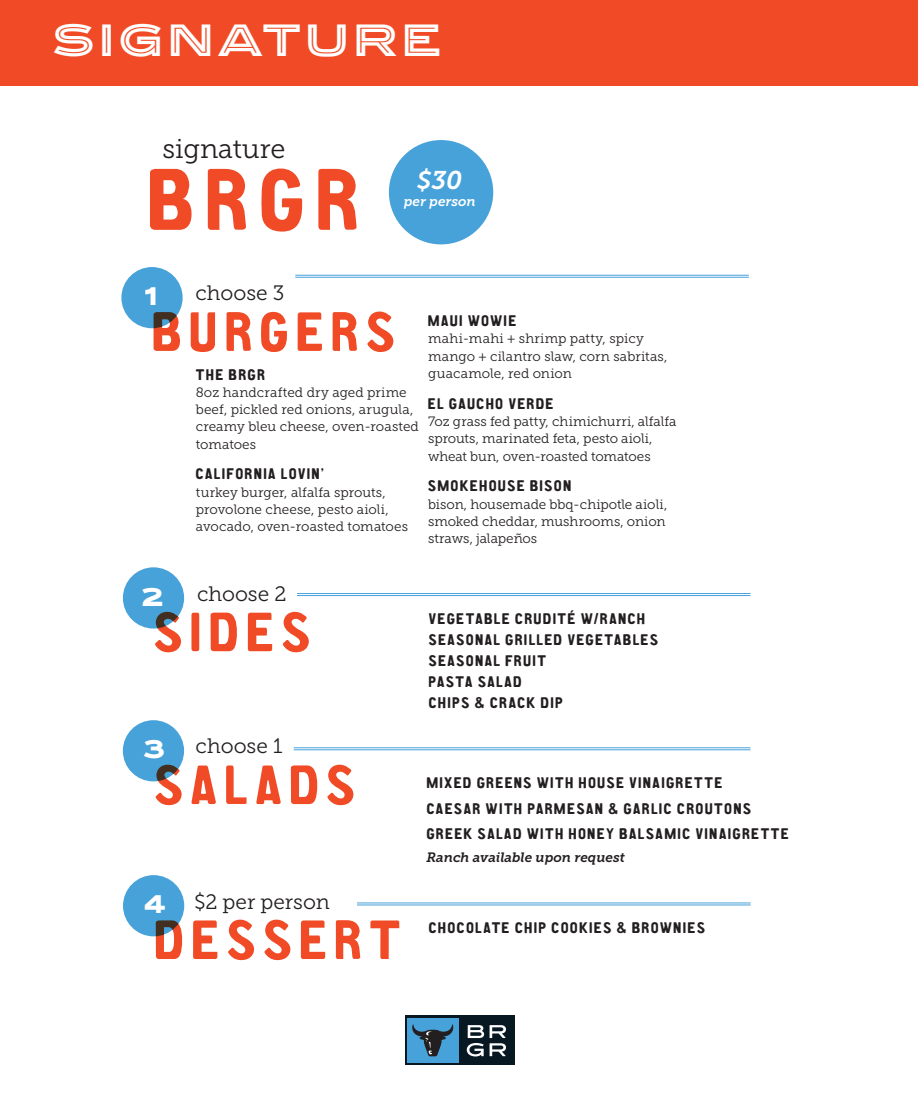
<style>
.page{position:relative;width:918px;height:1107px;background:#fff}
.page>*{position:absolute;margin:0;border:0;box-sizing:border-box;transform-origin:0 0}
.t1{font:87px "CA Aires Pro";color:#f04b26}
.t2{font:55.5px "CA Aires Pro";letter-spacing:.115em;color:#f04b26}
.t3{font:45px "Ronsard Crystal";letter-spacing:.16em;color:#fff}
.t4{font:27.15px "Museo Slab 300";color:#231f20}
.t5{font:italic 25.5px "Museo Slab 700";color:#fff}
.t6{font:800 25.35px "Ronsard Crystal";color:#fff}
.t7{font:20.85px "Museo Slab 300";color:#231f20}
.t8{font:15.45px/21px "CA Aires Pro";letter-spacing:.08em;color:#231f20}
.t9{font:13.5px/17.2px "Museo Slab 300";color:#231f20}
.t10{font:italic 13.5px "Museo Slab 700";color:#231f20}
.t11{font:italic 13.5px "Museo Slab 700";color:#fff}
.s1{font-family:"Ronsard Crystal";font-weight:800;font-size:25.35px;color:#fff}
</style>
<div class="page">
<div style="left:0;top:0;width:918px;height:86px;background:#f04b26"></div>
<div style="left:389px;top:140px;width:104px;height:104px;background:#47a2da;border-radius:50%"></div>
<hr style="left:295px;top:275px;width:454px;height:1px;background:#47a2da">
<hr style="left:295px;top:277px;width:454px;height:1px;background:#47a2da">
<div style="left:121px;top:267px;width:62px;height:61px;background:#47a2da;border-radius:50%"></div>
<hr style="left:297px;top:593px;width:453px;height:1px;background:#47a2da">
<hr style="left:297px;top:595px;width:453px;height:1px;background:#47a2da">
<div style="left:123px;top:567px;width:61px;height:61px;background:#47a2da;border-radius:50%"></div>
<hr style="left:294px;top:747px;width:456px;height:1px;background:#47a2da">
<hr style="left:294px;top:749px;width:456px;height:1px;background:#47a2da">
<div style="left:123px;top:720px;width:61px;height:61px;background:#47a2da;border-radius:50%"></div>
<hr style="left:357px;top:902px;width:393px;height:1px;background:#47a2da">
<hr style="left:357px;top:904px;width:393px;height:1px;background:#47a2da">
<div style="left:123px;top:875px;width:61px;height:61px;background:#47a2da;border-radius:50%"></div>
<div style="left:405px;top:1016px;width:110px;height:49px;background:#071822"></div>
<div style="left:407px;top:1018px;width:51px;height:44px;background:#47a2da"></div>
<svg style="left:412px;top:1024px;width:41px;height:33px"></svg>
<svg style="left:467px;top:1025px;width:39px;height:31px"></svg>
<h3 class="t3" style="left:54px;top:12px;width:387px">SIGNATURE</h3>
<h3 class="t4" style="left:162px;top:133px;width:124px">signature</h3>
<h1 class="t1" style="left:148px;top:151px;width:215px">BRGR</h1>
<h3 class="t5" style="left:417px;top:166px;width:47px">$30</h3>
<p class="t11" style="left:404px;top:193px;width:74px">per person</p>
<h3 class="t7" style="left:195px;top:282px;width:91px">choose 3</h3>
<h2 class="t2" style="left:152px;top:300px;width:245px">BURGERS</h2>
<h3 class="t6" style="left:145px;top:281px;width:12px">1</h3>
<p class="t8" style="left:196px;top:364px;width:71px">THE BRGR</p>
<p class="t9" style="left:196px;top:383px;width:225px">8oz handcrafted dry aged prime beef, pickled red onions, arugula, creamy bleu cheese, oven-roasted tomatoes</p>
<p class="t8" style="left:196px;top:464px;width:130px">CALIFORNIA LOVIN’</p>
<p class="t9" style="left:196px;top:483px;width:214px">turkey burger, alfalfa sprouts, provolone cheese, pesto aioli, avocado, oven-roasted tomatoes</p>
<p class="t8" style="left:428px;top:311px;width:90px">MAUI WOWIE</p>
<p class="t9" style="left:428px;top:330px;width:241px">mahi-mahi + shrimp patty, spicy mango + cilantro slaw, corn sabritas, guacamole, red onion</p>
<p class="t8" style="left:428px;top:394px;width:127px">EL GAUCHO VERDE</p>
<p class="t9" style="left:428px;top:413px;width:250px">7oz grass fed patty, chimichurri, alfalfa sprouts, marinated feta, pesto aioli, wheat bun, oven-roasted tomatoes</p>
<p class="t8" style="left:428px;top:476px;width:145px">SMOKEHOUSE BISON</p>
<p class="t9" style="left:428px;top:495px;width:241px">bison, housemade bbq-chipotle aioli, smoked cheddar, mushrooms, onion straws, jalapeños</p>
<h3 class="t7" style="left:197px;top:582px;width:91px">choose 2</h3>
<h2 class="t2" style="left:154px;top:600px;width:159px">SIDES</h2>
<h3 class="t6" style="left:142px;top:581px;width:21px">2</h3>
<h3 class="t7" style="left:144px;top:734px;width:139px"><span class="s1">3</span> choose 1</h3>
<h2 class="t2" style="left:155px;top:753px;width:203px">SALADS</h2>
<h3 class="t6" style="left:145px;top:889px;width:22px">4</h3>
<h3 class="t7" style="left:194px;top:890px;width:137px">$2 per person</h3>
<h2 class="t2" style="left:155px;top:908px;width:248px">DESSERT</h2>
<p class="t8" style="left:429px;top:609px;width:231px">VEGETABLE CRUDITÉ W/RANCH<br>SEASONAL GRILLED VEGETABLES<br>SEASONAL FRUIT<br>PASTA SALAD<br>CHIPS &amp; CRACK DIP</p>
<p class="t8" style="left:427px;top:771px;width:364px;line-height:25.5px">MIXED GREENS WITH HOUSE VINAIGRETTE<br>CAESAR WITH PARMESAN &amp; GARLIC CROUTONS<br>GREEK SALAD WITH HONEY BALSAMIC VINAIGRETTE</p>
<p class="t10" style="left:426px;top:849px;width:200px">Ranch available upon request</p>
<p class="t8" style="left:429px;top:918px;width:278px">CHOCOLATE CHIP COOKIES &amp; BROWNIES</p>
</div>
